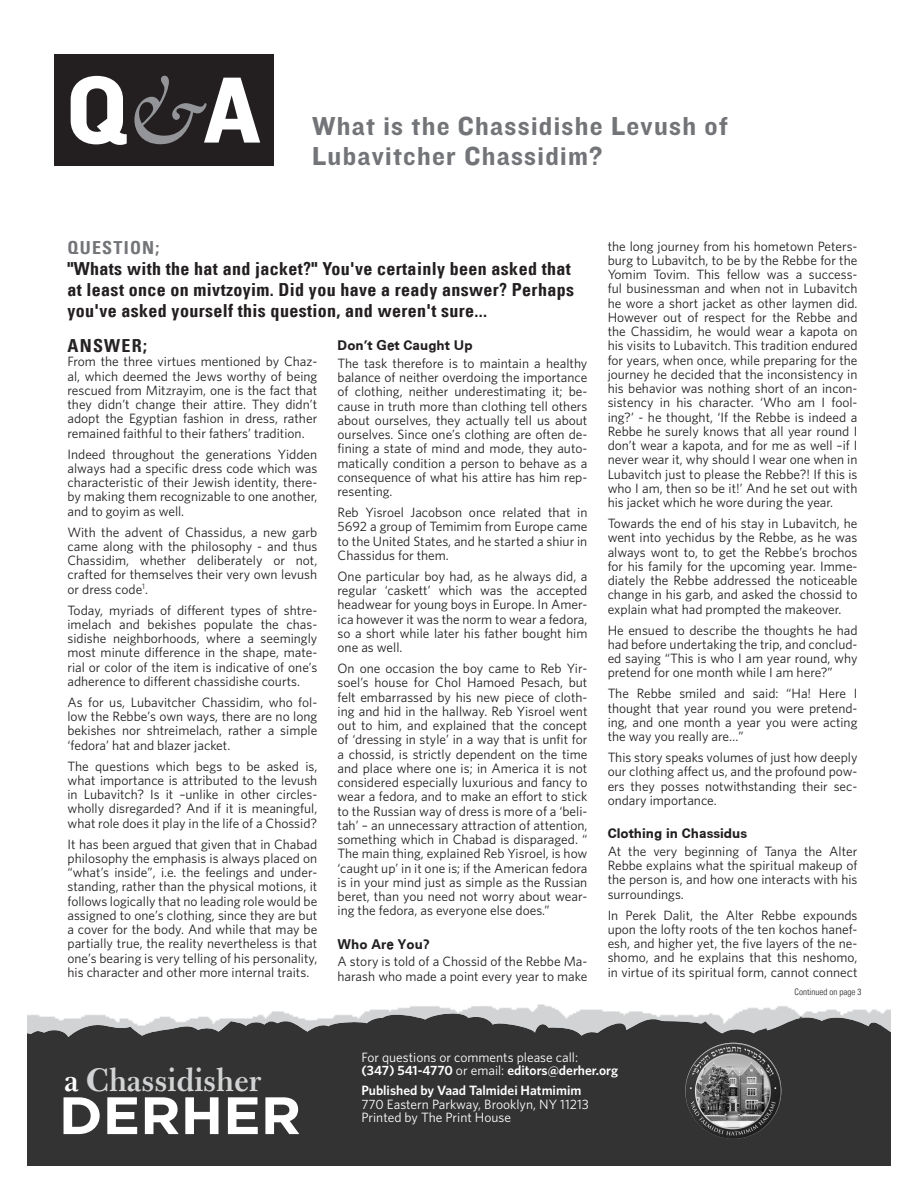
<style>
.page{position:relative;width:918px;height:1188px;background:#fff}
.page>*{position:absolute;margin:0;border:0;box-sizing:border-box;transform-origin:0 0}
.Chossid_Name{font:97.5px "Knockout HTF51 Middleweight";color:#fff}
.t1{font:700 52.5px "Gotham";color:#fff;scale:1.07 1}
.t2{font:600 34.95px "Bulmer MT Std";color:#d1d3d4}
.qa{font:27px/30px "Knockout HTF51 Middleweight";letter-spacing:.05em;color:#727477}
.question{font:700 condensed 18px/21px "Univers LT";letter-spacing:.02em;color:#231f20}
.text2{font:700 condensed 18px "Univers LT";letter-spacing:.07em;color:#262324}
.text2-2{font:13.5px/14.2px "Whitney";color:#231f20;text-align:justify}
.text2-3{font:13.5px "Whitney";color:#fff}
.text2-4{font:600 13.5px "Whitney";color:#fff}
.article_sub{font:700 13.5px "Univers CE";color:#231f20}
.footnotes{font:300 condensed 9px "Univers LT";color:#231f20}
.s1{font-family:"Bulmer MT Std";font-style:italic;color:#939598}
.s2{color:#727477}
.s3{color:#fff}
.s4{font-weight:700}
.s5{font-weight:400}
</style>
<div class="page">
<div style="left:54px;top:54px;width:219px;height:111px;background:#231f20"></div>
<div style="left:27px;top:1037px;width:864px;height:128px;background:#333"></div>
<svg style="left:27px;top:1004px;width:864px;height:33px"></svg>
<img style="left:685px;top:1043px;width:96px;height:96px;border-radius:48px">
<p class="Chossid_Name" style="left:66px;top:58px;width:196px">Q<span class="s1">&amp;</span>A</p>
<p class="qa" style="left:312px;top:112px;width:417px">What is the Chassidishe Levush of<br>Lubavitcher Chassidim?</p>
<p class="question" style="left:68px;top:237px;width:508px"><span class="s2">QUESTION;<br></span>"Whats with the hat and jacket?" You've certainly been asked that at least once on mivtzoyim. Did you have a ready answer? Perhaps you've asked yourself this question, and weren't sure...</p>
<p class="text2" style="left:68px;top:335px;width:81px">ANSWER;</p>
<p class="text2-2" style="left:68px;top:354px;width:251px">From the three virtues mentioned by Chaz‑ al, which deemed the Jews worthy of being rescued from Mitzrayim, one is the fact that they didn’t change their attire. They didn’t adopt the Egyptian fashion in dress, rather remained faithful to their fathers’ tradition.</p>
<p class="text2-2" style="left:68px;top:446px;width:251px">Indeed throughout the generations Yidden always had a specific dress code which was characteristic of their Jewish identity, there‑ by making them recognizable to one another, and to goyim as well.</p>
<p class="text2-2" style="left:68px;top:524px;width:251px">With the advent of Chassidus, a new garb came along with the philosophy - and thus Chassidim, whether deliberately or not, crafted for themselves their very own levush or dress code<sup>1</sup>.</p>
<p class="text2-2" style="left:68px;top:602px;width:251px">Today, myriads of different types of shtre‑ imelach and bekishes populate the chas‑ sidishe neighborhoods, where a seemingly most minute difference in the shape, mate‑ rial or color of the item is indicative of one’s adherence to different chassidishe courts.</p>
<p class="text2-2" style="left:68px;top:695px;width:251px">As for us, Lubavitcher Chassidim, who fol‑ low the Rebbe’s own ways, there are no long bekishes nor shtreimelach, rather a simple ‘fedora’ hat and blazer jacket.</p>
<p class="text2-2" style="left:68px;top:758px;width:251px;text-align:left">The questions which begs to be asked is, what importance is attributed to the levush in Lubavitch? Is it –unlike in other circles&shy;wholly disregarded? And if it is meaningful, what role does it play in the life of a Chossid?</p>
<p class="text2-2" style="left:68px;top:836px;width:251px">It has been argued that given that in Chabad philosophy the emphasis is always placed on “what’s inside”, i.e. the feelings and under‑ standing, rather than the physical motions, it follows logically that no leading role would be assigned to one’s clothing, since they are but a cover for the body. And while that may be partially true, the reality nevertheless is that one’s bearing is very telling of his personality, his character and other more internal traits.</p>
<p class="article_sub" style="left:338px;top:337px;width:137px">Don’t Get Caught Up</p>
<p class="text2-2" style="left:338px;top:356px;width:251px">The task therefore is to maintain a healthy balance of neither overdoing the importance of clothing, neither underestimating it; be‑ cause in truth more than clothing tell others about ourselves, they actually tell us about ourselves. Since one’s clothing are often de‑ fining a state of mind and mode, they auto‑ matically condition a person to behave as a consequence of what his attire has him rep‑ resenting.</p>
<p class="text2-2" style="left:338px;top:505px;width:251px">Reb Yisroel Jacobson once related that in 5692 a group of Temimim from Europe came to the United States, and he started a shiur in Chassidus for them.</p>
<p class="text2-2" style="left:338px;top:569px;width:251px">One particular boy had, as he always did, a regular ‘caskett’ which was the accepted headwear for young boys in Europe. In Amer‑ ica however it was the norm to wear a fedora, so a short while later his father bought him one as well.</p>
<p class="text2-2" style="left:338px;top:661px;width:251px">On one occasion the boy came to Reb Yir‑ soel’s house for Chol Hamoed Pesach, but felt embarrassed by his new piece of cloth‑ ing and hid in the hallway. Reb Yisroel went out to him, and explained that the concept of ‘dressing in style’ in a way that is unfit for a chossid, is strictly dependent on the time and place where one is; in America it is not considered especially luxurious and fancy to wear a fedora, and to make an effort to stick to the Russian way of dress is more of a ‘beli‑ tah’ – an unnecessary attraction of attention, something which in Chabad is disparaged. “ The main thing, explained Reb Yisroel, is how ‘caught up’ in it one is; if the American fedora is in your mind just as simple as the Russian beret, than you need not worry about wear‑ ing the fedora, as everyone else does.”</p>
<p class="article_sub" style="left:338px;top:936px;width:94px">Who Are You?</p>
<p class="text2-2" style="left:338px;top:954px;width:251px">A story is told of a Chossid of the Rebbe Ma‑ harash who made a point every year to make</p>
<p class="text2-2" style="left:608px;top:238px;width:251px">the long journey from his hometown Peters‑ burg to Lubavitch, to be by the Rebbe for the Yomim Tovim. This fellow was a success‑ ful businessman and when not in Lubavitch he wore a short jacket as other laymen did.<br>However out of respect for the Rebbe and the Chassidim, he would wear a kapota on his visits to Lubavitch. This tradition endured for years, when once, while preparing for the journey he decided that the inconsistency in his behavior was nothing short of an incon‑ sistency in his character. ‘Who am I fool‑ ing?’ - he thought, ‘If the Rebbe is indeed a Rebbe he surely knows that all year round I don’t wear a kapota, and for me as well –if I never wear it, why should I wear one when in Lubavitch just to please the Rebbe?! If this is who I am, then so be it!’ And he set out with his jacket which he wore during the year.</p>
<p class="text2-2" style="left:608px;top:516px;width:251px">Towards the end of his stay in Lubavitch, he went into yechidus by the Rebbe, as he was always wont to, to get the Rebbe’s brochos for his family for the upcoming year. Imme‑ diately the Rebbe addressed the noticeable change in his garb, and asked the chossid to explain what had prompted the makeover.</p>
<p class="text2-2" style="left:608px;top:622px;width:251px">He ensued to describe the thoughts he had had before undertaking the trip, and conclud‑ ed saying “This is who I am year round, why pretend for one month while I am here?”</p>
<p class="text2-2" style="left:608px;top:686px;width:251px">The Rebbe smiled and said: “Ha! Here I thought that year round you were pretend‑ ing, and one month a year you were acting the way you really are…”</p>
<p class="text2-2" style="left:608px;top:750px;width:251px">This story speaks volumes of just how deeply our clothing affect us, and the profound pow‑ ers they posses notwithstanding their sec‑ ondary importance.</p>
<p class="article_sub" style="left:608px;top:825px;width:141px">Clothing in Chassidus</p>
<p class="text2-2" style="left:608px;top:844px;width:251px">At the very beginning of Tanya the Alter Rebbe explains what the spiritual makeup of the person is, and how one interacts with his surroundings.</p>
<p class="text2-2" style="left:608px;top:907px;width:251px">In Perek Dalit, the Alter Rebbe expounds upon the lofty roots of the ten kochos hanef‑ esh, and higher yet, the five layers of the ne‑ shomo, and he explains that this neshomo, in virtue of its spiritual form, cannot connect</p>
<p class="footnotes" style="left:795px;top:986px;width:68px">Continued on page 3</p>
<p class="t2" style="left:64px;top:1061px;width:199px"><span class="s3">a</span> <span class="s4">C</span>hassidisher</p>
<p class="t1" style="left:59px;top:1081px;width:228px">DERHER</p>
<p class="text2-3" style="left:361px;top:1049px;width:218px">For questions or comments please call:</p>
<p class="text2-4" style="left:361px;top:1062px;width:258px">(347) 541-4770 <span class="s5">or email:</span> editors@derher.org</p>
<p class="text2-4" style="left:361px;top:1083px;width:221px">Published by Vaad Talmidei Hatmimim</p>
<p class="text2-3" style="left:361px;top:1096px;width:229px">770 Eastern Parkway, Brooklyn, NY 11213</p>
<p class="text2-3" style="left:361px;top:1110px;width:151px">Printed by The Print House</p>
<p class="text2-3" style="left:361px;top:1055px;width:218px">For questions or comments please call:</p>
<p class="text2-4" style="left:361px;top:1069px;width:258px">(347) 541-4770 <span class="s5">or email:</span> editors@derher.org</p>
<p class="text2-4" style="left:361px;top:1089px;width:221px">Published by Vaad Talmidei Hatmimim</p>
<p class="text2-3" style="left:361px;top:1103px;width:229px">770 Eastern Parkway, Brooklyn, NY 11213</p>
<p class="text2-3" style="left:361px;top:1116px;width:151px">Printed by The Print House</p>
</div>
